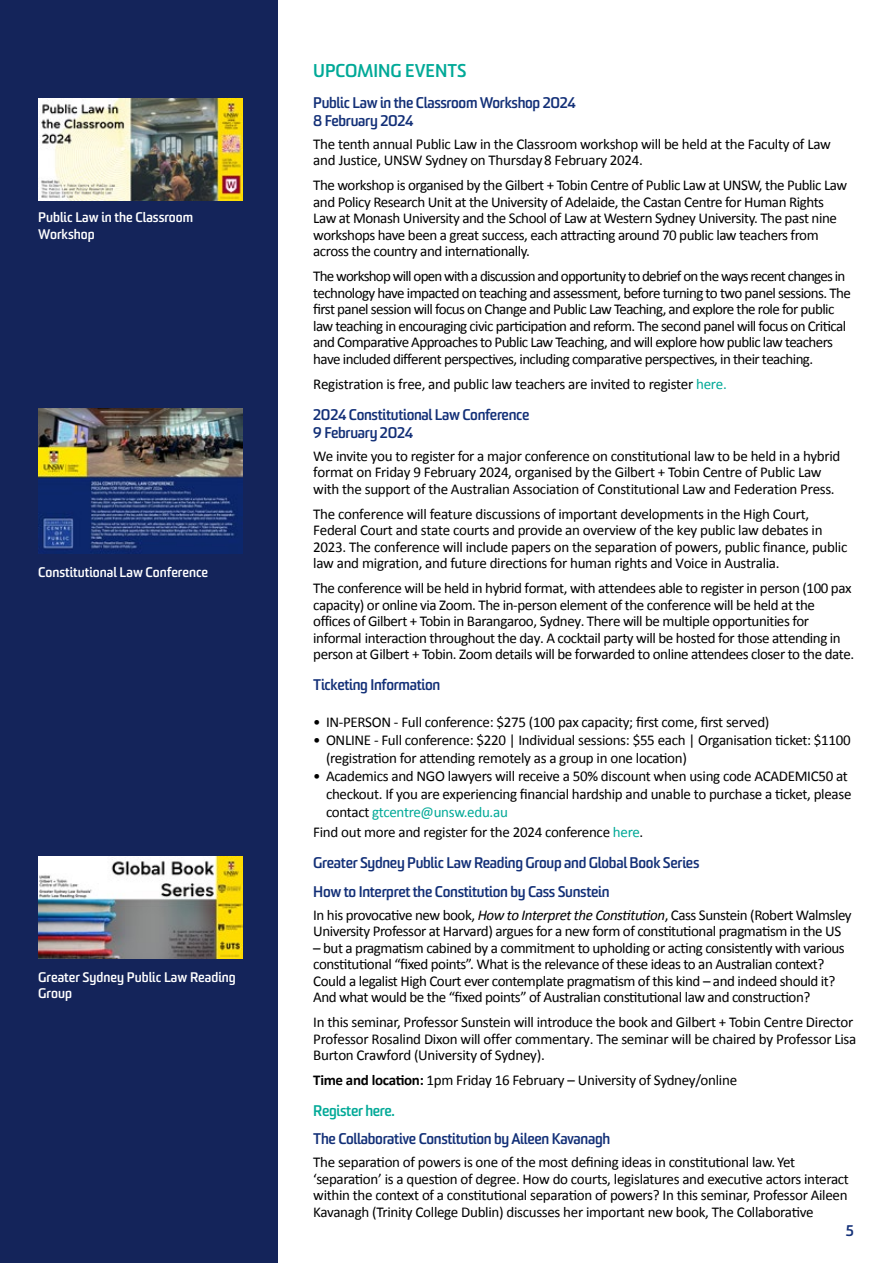
<style>
.page{position:relative;width:893px;height:1263px;background:#fff}
.page>*{position:absolute;margin:0;border:0;box-sizing:border-box;transform-origin:0 0}
.text_bold{font:700 18px "Sommet";color:#00a997}
.text_bold-2{font:15px/16.5px "Calibri";letter-spacing:-.03em;color:#000}
.text{font:15px/16.5px "Calibri";letter-spacing:-.03em;color:#000}
.text-2{font:700 15px/30.8px "Sommet";letter-spacing:-.02em;color:#122f77}
.text_bold-3{font:700 15px/18px "Sommet";letter-spacing:-.02em;color:#122f77}
.t1{font:700 13.5px/16.5px "Sommet";color:#fff}
.s1{color:#00a997}
.s2{font-family:"Sommet";font-weight:700;color:#122f77}
.s3{font-family:"Calibri";font-weight:400;color:#000}
.s4{font-family:"Calibri";font-weight:400;color:#00a997}
.s5{font-style:italic}
.s6{font-weight:700}
.s7{font-family:"Sommet";font-weight:700;color:#00a997}
</style>
<div class="page">
<div style="left:0;top:0;width:278px;height:1263px;background:#14245a"></div>
<img style="left:38px;top:856px;width:204px;height:103px">
<img style="left:38px;top:98px;width:204px;height:102px">
<img style="left:38px;top:409px;width:204px;height:145px">
<p class="t1" style="left:38px;top:209px;width:156px">Public Law in the Classroom<br>Workshop</p>
<p class="t1" style="left:38px;top:563px;width:171px">Constitutional Law Conference</p>
<p class="t1" style="left:38px;top:968px;width:199px">Greater Sydney Public Law Reading<br>Group</p>
<p class="text_bold" style="left:313px;top:60px;width:155px">UPCOMING EVENTS</p>
<p class="text_bold-3" style="left:313px;top:94px;width:264px">Public Law in the Classroom Workshop 2024<br>8 February 2024</p>
<p class="text_bold-2" style="left:313px;top:135px;width:519px">The tenth annual Public Law in the Classroom workshop will be held at the Faculty of Law and Justice, UNSW Sydney on Thursday8 February 2024.</p>
<p class="text_bold-2" style="left:313px;top:177px;width:535px">The workshop is organised by the Gilbert + Tobin Centre of Public Law at UNSW, the Public Law and Policy Research Unit at the University of Adelaide, the Castan Centre for Human Rights Law at Monash University and the School of Law at Western Sydney University. The past nine workshops have been a great success, each attracting around 70 public law teachers from across the country and internationally.</p>
<p class="text_bold-2" style="left:313px;top:268px;width:539px">The workshop will open with a discussion and opportunity to debrief on the ways recent changes in technology have impacted on teaching and assessment, before turning to two panel sessions. The first panel session will focus on Change and Public Law Teaching, and explore the role for public law teaching in encouraging civic participation and reform. The second panel will focus on Critical and Comparative Approaches to Public Law Teaching, and will explore how public law teachers have included different perspectives, including comparative perspectives, in their teaching.</p>
<p class="text_bold-2" style="left:313px;top:368px;width:415px;line-height:30.8px">Registration is free, and public law teachers are invited to register <span class="s1">here.<br></span><span class="s2">2024 Constitutional Law Conference</span></p>
<p class="text_bold-2" style="left:313px;top:421px;width:529px;line-height:22.8px"><span class="s2">9 February 2024<br></span>We invite you to register for a major conference on constitutional law to be held in a hybrid</p>
<p class="text_bold-2" style="left:313px;top:463px;width:523px">format on Friday 9 February 2024, organised by the Gilbert + Tobin Centre of Public Law with the support of the Australian Association of Constitutional Law and Federation Press.</p>
<p class="text_bold-2" style="left:313px;top:505px;width:536px">The conference will feature discussions of important developments in the High Court, Federal Court and state courts and provide an overview of the key public law debates in 2023. The conference will include papers on the separation of powers, public finance, public law and migration, and future directions for human rights and Voice in Australia.</p>
<p class="text_bold-2" style="left:313px;top:579px;width:542px">The conference will be held in hybrid format, with attendees able to register in person (100 pax capacity) or online via Zoom. The in-person element of the conference will be held at the offices of Gilbert + Tobin in Barangaroo, Sydney. There will be multiple opportunities for informal interaction throughout the day. A cocktail party will be hosted for those attending in person at Gilbert + Tobin. Zoom details will be forwarded to online attendees closer to the date.</p>
<p class="text_bold-3" style="left:313px;top:675px;width:129px">Ticketing Information</p>
<p class="text_bold-2" style="left:313px;top:713px;width:458px">• IN-PERSON - Full conference: $275 (100 pax capacity; first come, first served)</p>
<p class="text_bold-2" style="left:326px;top:730px;width:526px;line-height:18px;text-indent:-13px">• ONLINE - Full conference: $220 | Individual sessions: $55 each | Organisation ticket: $1100 (registration for attending remotely as a group in one location)</p>
<p class="text_bold-2" style="left:326px;top:766px;width:527px;line-height:18px;text-indent:-13px">• Academics and NGO lawyers will receive a 50% discount when using code ACADEMIC50 at checkout. If you are experiencing financial hardship and unable to purchase a ticket, please contact <span class="s1">gtcentre@unsw.edu.au</span></p>
<p class="text-2" style="left:313px;top:816px;width:388px"><span class="s3">Find out more and register for the 2024 conference</span> <span class="s4">here</span><span class="s3">.<br></span>Greater Sydney Public Law Reading Group and Global Book Series</p>
<p class="text" style="left:313px;top:880px;width:540px;line-height:23px"><span class="s2">How to Interpret the Constitution by Cass Sunstein<br></span>In his provocative new book, <span class="s5">How to Interpret the Constitution</span>, Cass Sunstein (Robert Walmsley</p>
<p class="text" style="left:313px;top:922px;width:529px">University Professor at Harvard) argues for a new form of constitutional pragmatism in the US</p>
<p class="text" style="left:313px;top:939px;width:533px">– but a pragmatism cabined by a commitment to upholding or acting consistently with various constitutional “fixed points”. What is the relevance of these ideas to an Australian context?<br>Could a legalist High Court ever contemplate pragmatism of this kind – and indeed should it?<br>And what would be the “fixed points” of Australian constitutional law and construction?</p>
<p class="text" style="left:313px;top:1013px;width:545px">In this seminar, Professor Sunstein will introduce the book and Gilbert + Tobin Centre Director<br>Professor Rosalind Dixon will offer commentary. The seminar will be chaired by Professor Lisa<br>Burton Crawford (University of Sydney).</p>
<p class="text" style="left:313px;top:1064px;width:425px;line-height:30.8px"><span class="s6">Time and location:</span> 1pm Friday 16 February – University of Sydney/online<br><span class="s7">Register here.</span></p>
<p class="text" style="left:313px;top:1128px;width:483px;line-height:22.8px"><span class="s2">The Collaborative Constitution by Aileen Kavanagh<br></span>The separation of powers is one of the most defining ideas in constitutional law. Yet</p>
<p class="text" style="left:313px;top:1170px;width:537px;text-align:justify">‘separation’ is a question of degree. How do courts, legislatures and executive actors interact within the context of a constitutional separation of powers? In this seminar, Professor Aileen Kavanagh (Trinity College Dublin) discusses her important new book, The Collaborative</p>
<p class="text-2" style="left:846px;top:1215px;width:10px">5</p>
</div>
